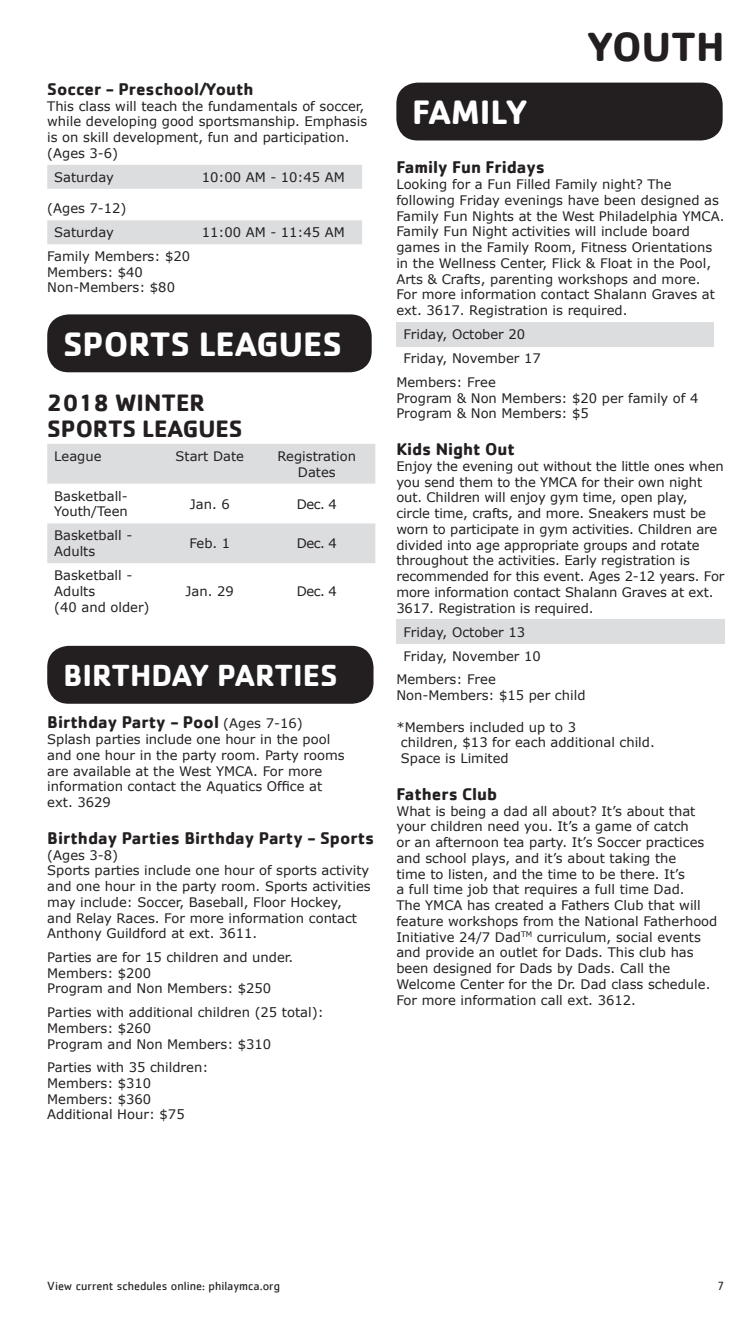
<style>
.page{position:relative;width:756px;height:1323px;background:#fff}
.page>*{position:absolute;margin:0;border:0;box-sizing:border-box;transform-origin:0 0}
.t1{font:700 42px "Cachet";color:#231f20}
.t2{font:700 35px "Cachet";color:#fff}
.t3{font:700 31.5px "Cachet";color:#fff}
.t4{font:700 24.5px/26.2px "Cachet";color:#231f20}
.t5{font:700 17.5px "Cachet";color:#231f20}
.t6{font:13.12px/15.8px "Verdana";color:#231f20}
.t7{font:12.25px "Cachet";color:#231f20}
.s1{font-family:"Verdana";font-weight:400;font-size:13.12px}
</style>
<div class="page">
<div style="left:47px;top:165px;width:315px;height:24px;background:#dcdddf"></div>
<div style="left:47px;top:220px;width:315px;height:24px;background:#dcdddf"></div>
<div style="left:47px;top:314px;width:325px;height:58px;background:#231f20;border-radius:21px"></div>
<svg style="left:47px;top:444px;width:328px;height:119px"></svg>
<div style="left:47px;top:646px;width:327px;height:58px;background:#231f20;border-radius:21px"></div>
<div style="left:396px;top:83px;width:327px;height:57px;background:#231f20;border-radius:21px"></div>
<div style="left:396px;top:322px;width:318px;height:24px;background:#dcdddf"></div>
<div style="left:396px;top:620px;width:328px;height:24px;background:#dcdddf"></div>
<h3 class="t5" style="left:47px;top:78px;width:208px">Soccer - Preschool/Youth</h3>
<p class="t6" style="left:47px;top:98px;width:321px">This class will teach the fundamentals of soccer, while developing good sportsmanship. Emphasis is on skill development, fun and participation. (Ages 3-6)</p>
<p class="t6" style="left:54px;top:169px;width:61px">Saturday</p>
<p class="t6" style="left:202px;top:169px;width:145px">10:00 AM - 10:45 AM</p>
<p class="t6" style="left:47px;top:196px;width:81px;line-height:24px;text-align:center">(Ages 7-12)<br>Saturday</p>
<p class="t6" style="left:202px;top:225px;width:145px">11:00 AM - 11:45 AM</p>
<p class="t6" style="left:47px;top:248px;width:144px">Family Members: $20<br>Members: $40<br>Non-Members: $80</p>
<h2 class="t2" style="left:63px;top:321px;width:281px">SPORTS LEAGUES</h2>
<h3 class="t4" style="left:47px;top:388px;width:197px">2018 WINTER<br>SPORTS LEAGUES</h3>
<p class="t6" style="left:54px;top:448px;width:49px">League</p>
<p class="t6" style="left:176px;top:448px;width:70px">Start Date</p>
<p class="t6" style="left:277px;top:448px;width:80px;text-align:center">Registration<br>Dates</p>
<p class="t6" style="left:54px;top:488px;width:75px">Basketball-<br>Youth/Teen</p>
<p class="t6" style="left:190px;top:496px;width:41px">Jan. 6</p>
<p class="t6" style="left:297px;top:496px;width:41px">Dec. 4</p>
<p class="t6" style="left:54px;top:528px;width:80px">Basketball -<br>Adults</p>
<p class="t6" style="left:189px;top:536px;width:42px">Feb. 1</p>
<p class="t6" style="left:297px;top:536px;width:41px">Dec. 4</p>
<p class="t6" style="left:54px;top:567px;width:97px">Basketball -<br>Adults<br>(40 and older)</p>
<p class="t6" style="left:186px;top:583px;width:50px">Jan. 29</p>
<p class="t6" style="left:297px;top:583px;width:41px">Dec. 4</p>
<h3 class="t3" style="left:63px;top:655px;width:276px">BIRTHDAY PARTIES</h3>
<h3 class="t5" style="left:47px;top:711px;width:257px">Birthday Party - Pool <span class="s1">(Ages 7-16)</span></h3>
<p class="t6" style="left:47px;top:731px;width:299px">Splash parties include one hour in the pool and one hour in the party room. Party rooms are available at the West YMCA. For more information contact the Aquatics Office at ext. 3629</p>
<h3 class="t5" style="left:47px;top:827px;width:329px">Birthday Parties Birthday Party - Sports</h3>
<p class="t6" style="left:47px;top:847px;width:325px">(Ages 3-8)<br>Sports parties include one hour of sports activity and one hour in the party room. Sports activities may include: Soccer, Baseball, Floor Hockey,<br>and Relay Races. For more information contact Anthony Guildford at ext. 3611.</p>
<p class="t6" style="left:47px;top:949px;width:248px">Parties are for 15 children and under.<br>Members: $200<br>Program and Non Members: $250</p>
<p class="t6" style="left:47px;top:1004px;width:278px">Parties with additional children (25 total):<br>Members: $260<br>Program and Non Members: $310</p>
<p class="t6" style="left:47px;top:1059px;width:163px">Parties with 35 children:<br>Members: $310<br>Members: $360<br>Additional Hour: $75</p>
<h1 class="t1" style="left:587px;top:19px;width:139px">YOUTH</h1>
<h2 class="t2" style="left:412px;top:89px;width:117px">FAMILY</h2>
<h3 class="t5" style="left:396px;top:156px;width:150px">Family Fun Fridays</h3>
<p class="t6" style="left:396px;top:176px;width:330px">Looking for a Fun Filled Family night? The following Friday evenings have been designed as Family Fun Nights at the West Philadelphia YMCA.<br>Family Fun Night activities will include board games in the Family Room, Fitness Orientations in the Wellness Center, Flick &amp; Float in the Pool, Arts &amp; Crafts, parenting workshops and more.<br>For more information contact Shalann Graves at ext. 3617. Registration is required.</p>
<p class="t6" style="left:403px;top:326px;width:123px">Friday, October 20</p>
<p class="t6" style="left:403px;top:351px;width:139px">Friday, November 17</p>
<p class="t6" style="left:396px;top:374px;width:101px">Members: Free</p>
<p class="t6" style="left:396px;top:390px;width:304px">Program &amp; Non Members: $20 per family of 4<br>Program &amp; Non Members: $5</p>
<h3 class="t5" style="left:396px;top:438px;width:120px">Kids Night Out</h3>
<p class="t6" style="left:396px;top:458px;width:330px">Enjoy the evening out without the little ones when you send them to the YMCA for their own night out. Children will enjoy gym time, open play, circle time, crafts, and more. Sneakers must be worn to participate in gym activities. Children are divided into age appropriate groups and rotate throughout the activities. Early registration is recommended for this event. Ages 2-12 years. For more information contact Shalann Graves at ext.<br>3617. Registration is required.</p>
<p class="t6" style="left:403px;top:624px;width:123px">Friday, October 13</p>
<p class="t6" style="left:403px;top:648px;width:139px">Friday, November 10</p>
<p class="t6" style="left:396px;top:672px;width:101px">Members: Free</p>
<p class="t6" style="left:396px;top:687px;width:191px">Non-Members: $15 per child</p>
<p class="t6" style="left:401px;top:719px;width:255px;text-indent:-5px">*Members included up to 3<br>children, $13 for each additional child.<br>Space is Limited</p>
<h3 class="t5" style="left:396px;top:783px;width:103px">Fathers Club</h3>
<p class="t6" style="left:396px;top:803px;width:323px">What is being a dad all about? It’s about that your children need you. It’s a game of catch<br>or an afternoon tea party. It’s Soccer practices and school plays, and it’s about taking the<br>time to listen, and the time to be there. It’s<br>a full time job that requires a full time Dad.<br>The YMCA has created a Fathers Club that will feature workshops from the National Fatherhood Initiative 24/7 Dad<sup>TM</sup> curriculum, social events and provide an outlet for Dads. This club has been designed for Dads by Dads. Call the Welcome Center for the Dr. Dad class schedule.<br>For more information call ext. 3612.</p>
<p class="t7" style="left:47px;top:1278px;width:234px">View current schedules online: philaymca.org</p>
<p class="t7" style="left:717px;top:1278px;width:9px">7</p>
</div>
